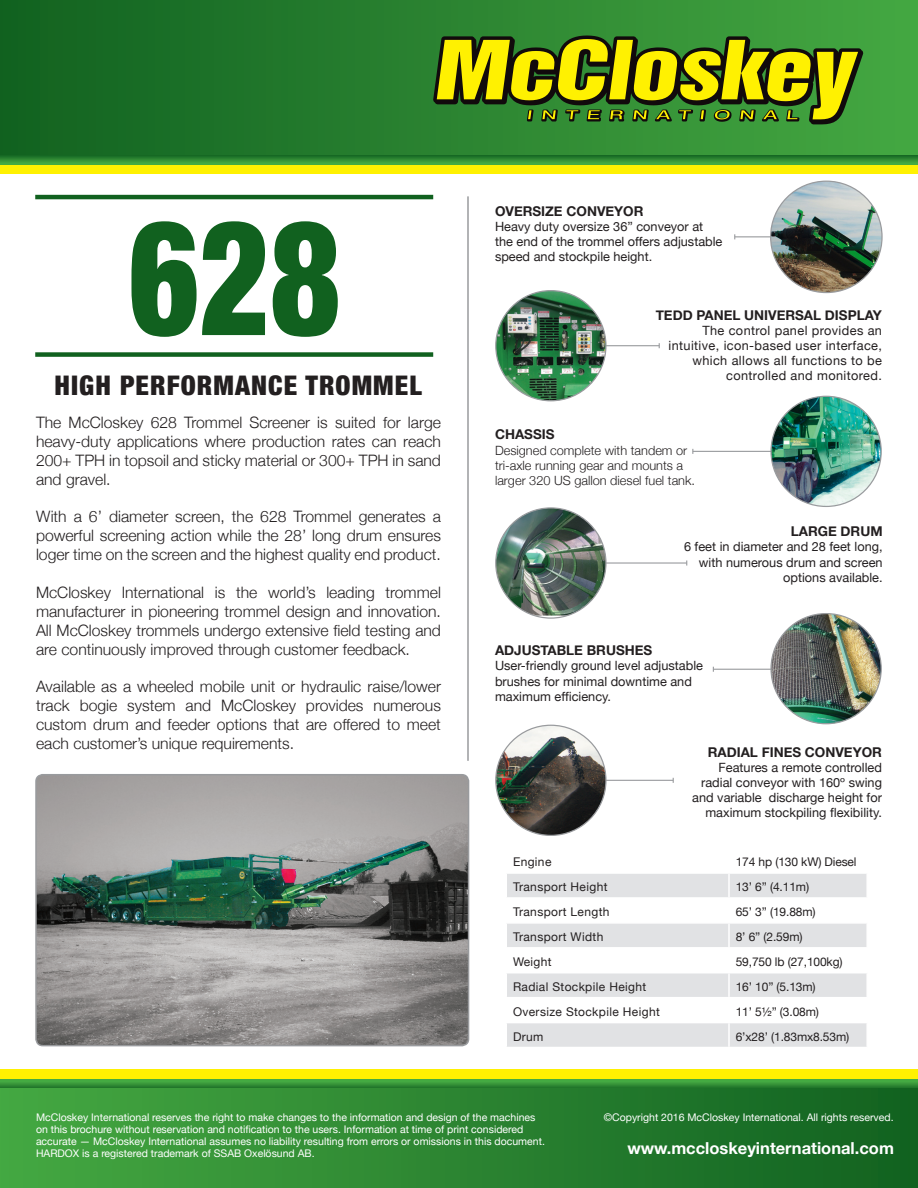
<style>
.page{position:relative;width:918px;height:1188px;background:#fff}
.page>*{position:absolute;margin:0;border:0;box-sizing:border-box;transform-origin:0 0}
.Model_number{font:900 condensed 160.65px "Helvetica Neue";color:#11611f;scale:.84 1}
.Model_name{font:900 condensed 27px "Helvetica Neue";letter-spacing:.04em;color:#231f20}
.Disclaimer{font:700 16.5px "Helvetica Neue";color:#fff}
.Model_description{font:300 15.75px/18.9px "Helvetica Neue";color:#231f20;text-align:justify}
.Model_description-2{font:700 13.5px "Helvetica Neue";color:#231f20}
.Model_description-3{font:12.75px/15.3px "Helvetica Neue";color:#231f20}
.Model_description-4{font:12.75px/15px "Helvetica Neue";letter-spacing:.03em;color:#231f20;text-align:right}
.Model_description-5{font:300 12.75px/15.3px "Helvetica Neue";color:#231f20}
.Specs__numbers{font:12px "Helvetica Neue";letter-spacing:.03em;color:#231f20}
.Specs__numbers-2{font:12px "Helvetica Neue";letter-spacing:-.01em;color:#231f20}
.Disclaimer-2{font:10.5px/12px "Helvetica Neue";color:#fff}
</style>
<div class="page">
<hr style="left:467px;top:196px;width:2px;height:565px;background:#999b9e">
<div style="left:0;top:164px;width:918px;height:10px;background:#fff101"></div>
<svg style="left:0;top:155px;width:918px;height:9px;background:#2f8a33"></svg>
<div style="left:0;top:0;width:918px;height:155px;background:linear-gradient(to right,#116120,#45a842)"></div>
<svg style="left:433px;top:36px;width:430px;height:88px;background:#7e9315"></svg>
<div style="left:0;top:1069px;width:918px;height:10px;background:#fff101"></div>
<svg style="left:0;top:1079px;width:918px;height:10px;background:#369438"></svg>
<div style="left:0;top:1089px;width:918px;height:99px;background:linear-gradient(to right,#45a842,#116120)"></div>
<hr style="left:735px;top:236px;width:47px;height:1px;background:#999b9e">
<img style="left:771px;top:181px;width:110px;height:112px">
<hr style="left:595px;top:345px;width:64px;height:1px;background:#999b9e">
<img style="left:496px;top:291px;width:110px;height:110px;border-radius:55px">
<hr style="left:693px;top:451px;width:89px;height:1px;background:#999b9e">
<img style="left:771px;top:396px;width:110px;height:110px;border-radius:55px">
<hr style="left:594px;top:562px;width:93px;height:2px;background:#999b9e">
<img style="left:496px;top:509px;width:109px;height:107px">
<hr style="left:594px;top:780px;width:79px;height:1px;background:#999b9e">
<img style="left:496px;top:725px;width:110px;height:110px;border-radius:55px">
<hr style="left:713px;top:669px;width:63px;height:1px;background:#999b9e">
<img style="left:771px;top:614px;width:110px;height:110px;border-radius:55px">
<img style="left:36px;top:775px;width:433px;height:271px">
<div style="left:35px;top:774px;width:434px;height:272px;border:2px solid #999b9e;border-radius:7px"></div>
<hr style="left:35px;top:195px;width:398px;height:4px;background:#11611f">
<div style="left:35px;top:352px;width:398px;height:5px;background:#11611f"></div>
<svg style="left:507px;top:874px;width:359px;height:173px;fill:#e1e2e4"></svg>
<hr style="left:728px;top:874px;width:2px;height:23px;background:#fff">
<hr style="left:506px;top:897px;width:223px;height:2px;background:#fff">
<hr style="left:729px;top:897px;width:139px;height:2px;background:#fff">
<hr style="left:728px;top:899px;width:2px;height:23px;background:#fff">
<hr style="left:506px;top:922px;width:223px;height:2px;background:#fff">
<hr style="left:729px;top:922px;width:139px;height:2px;background:#fff">
<hr style="left:728px;top:924px;width:2px;height:23px;background:#fff">
<hr style="left:506px;top:947px;width:223px;height:2px;background:#fff">
<hr style="left:729px;top:947px;width:139px;height:2px;background:#fff">
<hr style="left:728px;top:949px;width:2px;height:23px;background:#fff">
<hr style="left:506px;top:972px;width:223px;height:1px;background:#fff">
<hr style="left:729px;top:972px;width:139px;height:1px;background:#fff">
<hr style="left:728px;top:973px;width:2px;height:24px;background:#fff">
<hr style="left:506px;top:997px;width:223px;height:1px;background:#fff">
<hr style="left:729px;top:997px;width:139px;height:1px;background:#fff">
<hr style="left:728px;top:998px;width:2px;height:24px;background:#fff">
<hr style="left:506px;top:1022px;width:223px;height:1px;background:#fff">
<hr style="left:729px;top:1022px;width:139px;height:1px;background:#fff">
<hr style="left:728px;top:1023px;width:2px;height:24px;background:#fff">
<p class="Model_number" style="left:129px;top:179px;width:253px">628</p>
<p class="Model_name" style="left:55px;top:369px;width:369px">HIGH PERFORMANCE TROMMEL</p>
<p class="Model_description" style="left:36px;top:412px;width:407px">The McCloskey 628 Trommel Screener is suited for large heavy-duty applications where production rates can reach 200+ TPH in topsoil and sticky material or 300+ TPH in sand and gravel.</p>
<p class="Model_description" style="left:36px;top:507px;width:407px">With a 6’ diameter screen, the 628 Trommel generates a powerful screening action while the 28’ long drum ensures loger time on the screen and the highest quality end product.</p>
<p class="Model_description" style="left:36px;top:583px;width:407px">McCloskey International is the world’s leading trommel manufacturer in pioneering trommel design and innovation.<br>All McCloskey trommels undergo extensive field testing and are continuously improved through customer feedback.</p>
<p class="Model_description" style="left:36px;top:677px;width:407px">Available as a wheeled mobile unit or hydraulic raise/lower track bogie system and McCloskey provides numerous custom drum and feeder options that are offered to meet each customer’s unique requirements.</p>
<p class="Model_description-2" style="left:495px;top:203px;width:150px">OVERSIZE CONVEYOR</p>
<p class="Model_description-3" style="left:495px;top:218px;width:229px">Heavy duty oversize 36” conveyor at the end of the trommel offers adjustable speed and stockpile height.</p>
<p class="Model_description-2" style="left:656px;top:307px;width:228px">TEDD PANEL UNIVERSAL DISPLAY</p>
<p class="Model_description-4" style="left:668px;top:322px;width:215px">The control panel provides an intuitive, icon-based user interface, which allows all functions to be controlled and monitored.</p>
<p class="Model_description-2" style="left:495px;top:426px;width:61px">CHASSIS</p>
<p class="Model_description-5" style="left:495px;top:442px;width:202px">Designed complete with tandem or tri-axle running gear and mounts a larger 320 US gallon diesel fuel tank.</p>
<p class="Model_description-2" style="left:791px;top:523px;width:93px">LARGE DRUM</p>
<p class="Model_description-3" style="left:684px;top:539px;width:200px;text-align:right">6 feet in diameter and 28 feet long, with numerous drum and screen options available.</p>
<p class="Model_description-2" style="left:495px;top:642px;width:159px">ADJUSTABLE BRUSHES</p>
<p class="Model_description-3" style="left:495px;top:658px;width:210px">User-friendly ground level adjustable brushes for minimal downtime and maximum efficiency.</p>
<p class="Model_description-2" style="left:708px;top:744px;width:176px">RADIAL FINES CONVEYOR</p>
<p class="Model_description-3" style="left:692px;top:760px;width:191px;text-align:right">Features a remote controlled radial conveyor with 160º swing and variable discharge height for maximum stockpiling flexibility.</p>
<p class="Specs__numbers" style="left:513px;top:855px;width:40px">Engine</p>
<p class="Specs__numbers-2" style="left:736px;top:855px;width:122px">174 hp (130 kW) Diesel</p>
<p class="Specs__numbers" style="left:513px;top:880px;width:96px">Transport Height</p>
<p class="Specs__numbers" style="left:736px;top:880px;width:75px">13’ 6” (4.11m)</p>
<p class="Specs__numbers" style="left:513px;top:905px;width:98px">Transport Length</p>
<p class="Specs__numbers" style="left:736px;top:905px;width:81px">65’ 3” (19.88m)</p>
<p class="Specs__numbers" style="left:513px;top:930px;width:92px">Transport Width</p>
<p class="Specs__numbers" style="left:736px;top:930px;width:68px">8’ 6” (2.59m)</p>
<p class="Specs__numbers" style="left:513px;top:955px;width:40px">Weight</p>
<p class="Specs__numbers-2" style="left:736px;top:955px;width:108px">59,750 lb (27,100kg)</p>
<p class="Specs__numbers" style="left:513px;top:979px;width:135px">Radial Stockpile Height</p>
<p class="Specs__numbers" style="left:736px;top:979px;width:81px">16’ 10” (5.13m)</p>
<p class="Specs__numbers" style="left:513px;top:1004px;width:148px">Oversize Stockpile Height</p>
<p class="Specs__numbers" style="left:736px;top:1004px;width:85px">11’ 5½” (3.08m)</p>
<p class="Specs__numbers" style="left:513px;top:1029px;width:32px">Drum</p>
<p class="Specs__numbers-2" style="left:736px;top:1029px;width:115px">6’x28’ (1.83mx8.53m)</p>
<p class="Disclaimer-2" style="left:36px;top:1111px;width:510px">McCloskey International reserves the right to make changes to the information and design of the machines on this brochure without reservation and notification to the users. Information at time of print considered accurate — McCloskey International assumes no liability resulting from errors or omissions in this document.<br>HARDOX is a registered trademark of SSAB Oxelösund AB.</p>
<p class="Disclaimer-2" style="left:604px;top:1111px;width:291px">©Copyright 2016 McCloskey International. All rights reserved.</p>
<p class="Disclaimer" style="left:627px;top:1138px;width:268px">www.mccloskeyinternational.com</p>
</div>
